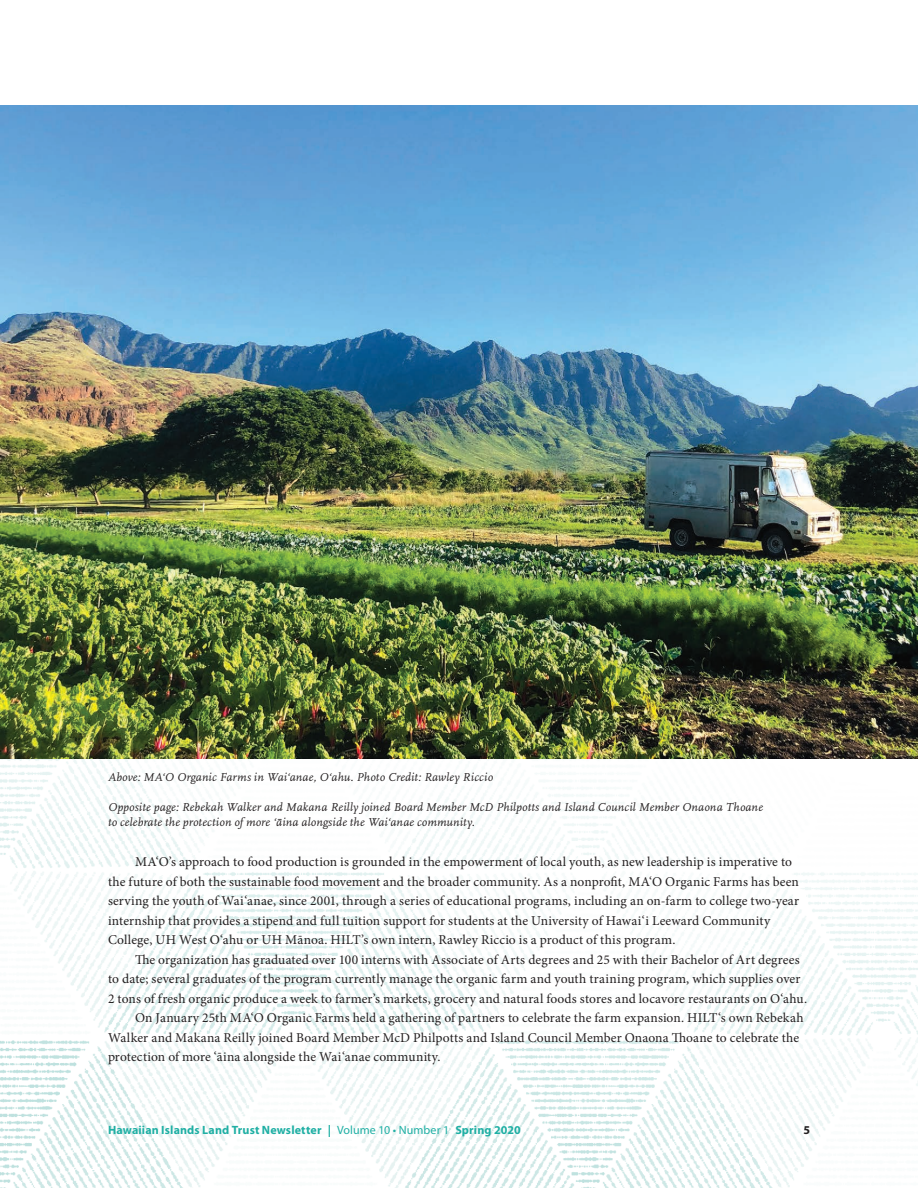
<style>
.page{position:relative;width:918px;height:1188px;background:#fff}
.page>*{position:absolute;margin:0;border:0;box-sizing:border-box;transform-origin:0 0}
.txt{font:13.5px/19.5px "Minion Pro";letter-spacing:.005em;color:#231f20}
.figure_caption{font:italic 12px/15px "Scala Pro";letter-spacing:.015em;color:#231f20}
.t1{font:700 12px "Myriad Pro";letter-spacing:.01em;color:#1fafa4}
.tni{font:700 12px "Myriad Pro";color:#231f20}
.s1{font-weight:400}
</style>
<div class="page">
<img style="left:0;top:759px;width:918px;height:429px">
<img style="left:0;top:105px;width:918px;height:654px">
<p class="figure_caption" style="left:108px;top:770px;width:387px">Above: MA‘O Organic Farms in Wai‘anae, O‘ahu. Photo Credit: Rawley Riccio</p>
<p class="figure_caption" style="left:108px;top:800px;width:656px">Opposite page: Rebekah Walker and Makana Reilly joined Board Member McD Philpotts and Island Council Member Onaona Thoane to celebrate the protection of more ʻāina alongside the Waiʻanae community.</p>
<p class="txt" style="left:108px;top:852px;width:693px;text-indent:27px">MA‘O’s approach to food production is grounded in the empowerment of local youth, as new leadership is imperative to the future of both the sustainable food movement and the broader community. As a nonprofit, MA‘O Organic Farms has been serving the youth of Wai‘anae, since 2001, through a series of educational programs, including an on-farm to college two-year internship that provides a stipend and full tuition support for students at the University of Hawai‘i Leeward Community College, UH West O‘ahu or UH Mānoa. HILT’s own intern, Rawley Riccio is a product of this program.</p>
<p class="txt" style="left:108px;top:950px;width:701px;text-indent:27px">The organization has graduated over 100 interns with Associate of Arts degrees and 25 with their Bachelor of Art degrees to date; several graduates of the program currently manage the organic farm and youth training program, which supplies over<br>2 tons of fresh organic produce a week to farmer’s markets, grocery and natural foods stores and locavore restaurants on O‘ahu.</p>
<p class="txt" style="left:108px;top:1008px;width:697px;text-indent:27px">On January 25th MA‘O Organic Farms held a gathering of partners to celebrate the farm expansion. HILT‘s own Rebekah<br>Walker and Makana Reilly joined Board Member McD Philpotts and Island Council Member Onaona Thoane to celebrate the protection of more ‘āina alongside the Wai‘anae community.</p>
<p class="t1" style="left:108px;top:1122px;width:414px">Hawaiian Islands Land Trust Newsletter | <span class="s1">Volume 10 • Number 1</span> Spring 2020</p>
<p class="tni" style="left:803px;top:1122px;width:8px">5</p>
</div>
